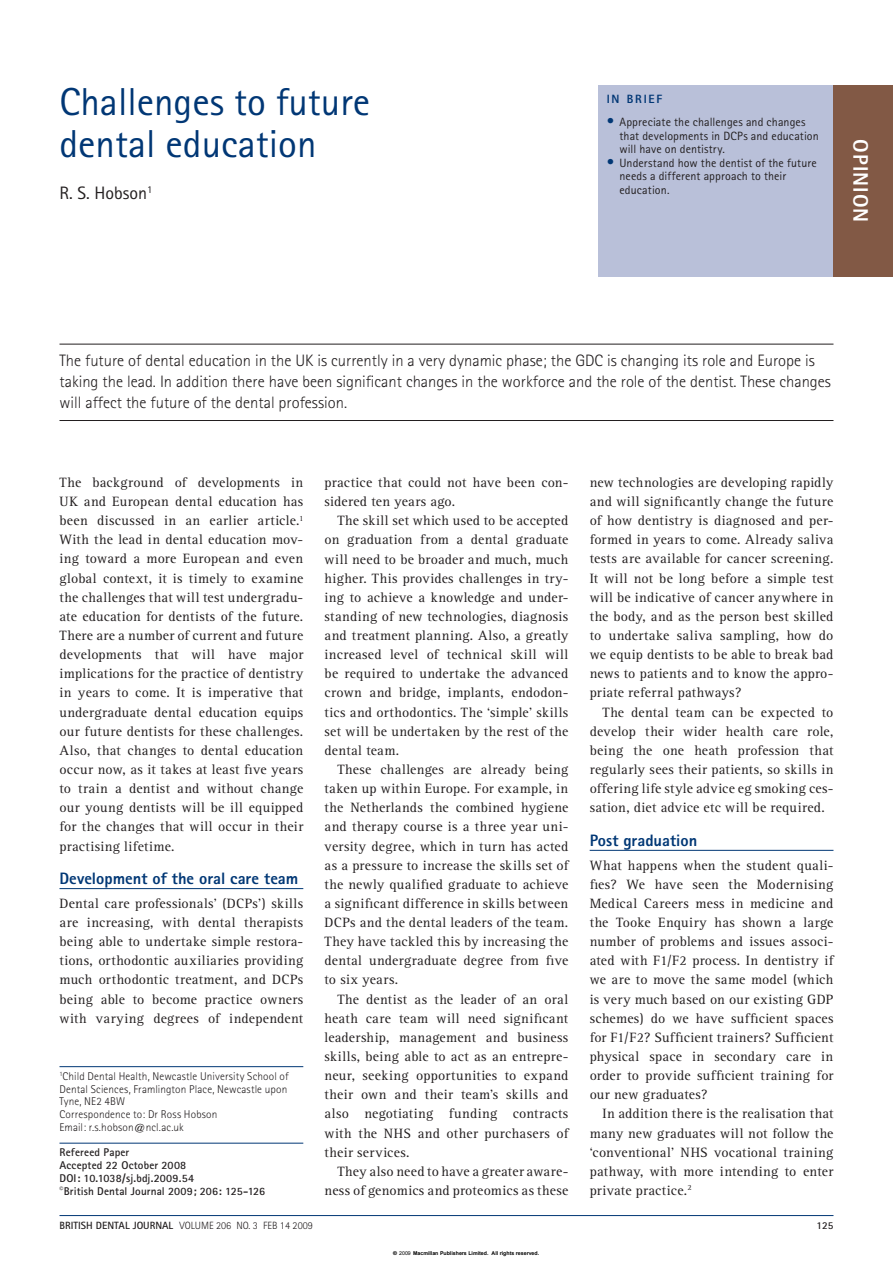
<style>
.page{position:relative;width:893px;height:1263px;background:#fff}
.page>*{position:absolute;margin:0;border:0;box-sizing:border-box;transform-origin:0 0}
.t1{font:39px/42px "Rotis Sans Serif";color:#013775}
.t2{font:800 21px "Rotis Sans Serif";letter-spacing:.05em;color:#fff}
.t3{font:18px "Rotis Sans Serif";color:#231f20}
.t4{font:300 16.5px/21px "Rotis Sans Serif";color:#231f20}
.t5{font:800 16.5px "Rotis Sans Serif";color:#013775}
.t6{font:13.95px/19.2px "Rotis Serif";letter-spacing:.02em;color:#231f20;text-align:justify}
.t7{font:12px/13.5px "Rotis Sans Serif";letter-spacing:.01em;color:#231f20}
.t8{font:800 12px "Rotis Sans Serif";letter-spacing:.15em;color:#013775}
.t9{font:300 11.25px/12.8px "Rotis Sans Serif";letter-spacing:.01em;color:#231f20}
.t10{font:700 11.25px/12.8px "Rotis Sans Serif";letter-spacing:.015em;color:#231f20}
.t11{font:300 10.5px "Rotis Sans Serif";color:#231f20}
.t12{font:700 10.5px "Rotis Sans Serif";color:#231f20}
.t13{font:700 5.25px "Arial";color:#000}
.s1{font-size:15px;color:#013775}
.s2{font-weight:700}
.s3{font-family:"Helvetica"}
.s4{font-weight:400}
</style>
<div class="page">
<hr style="left:59px;top:344px;width:774px;height:1px;background:#231f20">
<hr style="left:59px;top:420px;width:774px;height:1px;background:#231f20">
<hr style="left:59px;top:888px;width:244px;height:1px;background:#013775">
<hr style="left:590px;top:850px;width:243px;height:1px;background:#013775">
<hr style="left:59px;top:1066px;width:244px;height:1px;background:#013775">
<hr style="left:59px;top:1143px;width:244px;height:1px;background:#013775">
<hr style="left:59px;top:1215px;width:774px;height:1px;background:#013775">
<div style="left:598px;top:85px;width:295px;height:191px;background:#b9c0d9"></div>
<div style="left:833px;top:85px;width:60px;height:191px;background:#825945"></div>
<h1 class="t1" style="left:59px;top:85px;width:312px">Challenges to future dental education</h1>
<p class="t3" style="left:59px;top:187px;width:94px">R. S. Hobson<sup>1</sup></p>
<p class="t8" style="left:607px;top:94px;width:57px">IN BRIEF</p>
<p class="t7" style="left:619px;top:117px;width:201px;text-indent:-13px"><span class="s1">•</span> Appreciate the challenges and changes that developments in DCPs and education will have on dentistry.</p>
<p class="t7" style="left:619px;top:157px;width:199px;text-indent:-13px"><span class="s1">•</span> Understand how the dentist of the future needs a different approach to their education.</p>
<h2 class="t2" style="left:868px;top:139px;width:84px;rotate:90deg">OPINION</h2>
<p class="t4" style="left:59px;top:351px;width:773px">The future of dental education in the UK is currently in a very dynamic phase; the GDC is changing its role and Europe is taking the lead. In addition there have been significant changes in the workforce and the role of the dentist. These changes will affect the future of the dental profession.</p>
<p class="t6" style="left:59px;top:474px;width:245px">The background of developments in UK and European dental education has been discussed in an earlier article.<sup>1<br></sup>With the lead in dental education mov&shy;ing toward a more European and even global context, it is timely to examine the challenges that will test undergradu&shy;ate education for dentists of the future.<br>There are a number of current and future developments that will have major implications for the practice of dentistry in years to come. It is imperative that undergraduate dental education equips our future dentists for these challenges.<br>Also, that changes to dental education occur now, as it takes at least five years to train a dentist and without change our young dentists will be ill equipped for the changes that will occur in their practising lifetime.</p>
<p class="t5" style="left:59px;top:873px;width:240px">Development of the oral care team</p>
<p class="t6" style="left:59px;top:895px;width:245px">Dental care professionals’ (DCPs’) skills are increasing, with dental therapists being able to undertake simple restora&shy;tions, orthodontic auxiliaries providing much orthodontic treatment, and DCPs being able to become practice owners with varying degrees of independent</p>
<p class="t6" style="left:590px;top:474px;width:245px">new technologies are developing rapidly and will significantly change the future of how dentistry is diagnosed and per&shy;formed in years to come. Already saliva tests are available for cancer screening.<br>It will not be long before a simple test will be indicative of cancer anywhere in the body, and as the person best skilled to undertake saliva sampling, how do we equip dentists to be able to break bad news to patients and to know the appro&shy;priate referral pathways?</p>
<p class="t6" style="left:590px;top:704px;width:245px;text-indent:13px">The dental team can be expected to develop their wider health care role, being the one heath profession that regularly sees their patients, so skills in offering life style advice eg smoking ces&shy;sation, diet advice etc will be required.</p>
<p class="t5" style="left:590px;top:834px;width:109px">Post graduation</p>
<p class="t6" style="left:590px;top:857px;width:245px">What happens when the student quali&shy;fies? We have seen the Modernising Medical Careers mess in medicine and the Tooke Enquiry has shown a large number of problems and issues associ&shy;ated with F1/F2 process. In dentistry if we are to move the same model (which is very much based on our existing GDP schemes) do we have sufficient spaces for F1/F2? Sufficient trainers? Sufficient physical space in secondary care in order to provide sufficient training for our new graduates?</p>
<p class="t6" style="left:590px;top:1105px;width:245px;text-indent:13px">In addition there is the realisation that many new graduates will not follow the ‘conventional’ NHS vocational training pathway, with more intending to enter private practice.<sup>2</sup></p>
<p class="t6" style="left:325px;top:474px;width:245px">practice that could not have been con&shy;sidered ten years ago.</p>
<p class="t6" style="left:325px;top:512px;width:245px;text-indent:13px">The skill set which used to be accepted on graduation from a dental graduate will need to be broader and much, much higher. This provides challenges in try&shy;ing to achieve a knowledge and under&shy;standing of new technologies, diagnosis and treatment planning. Also, a greatly increased level of technical skill will be required to undertake the advanced crown and bridge, implants, endodon&shy;tics and orthodontics. The ‘simple’ skills set will be undertaken by the rest of the dental team.</p>
<p class="t6" style="left:325px;top:761px;width:245px;text-indent:13px">These challenges are already being taken up within Europe. For example, in the Netherlands the combined hygiene and therapy course is a three year uni&shy;versity degree, which in turn has acted as a pressure to increase the skills set of the newly qualified graduate to achieve a significant difference in skills between DCPs and the dental leaders of the team.<br>They have tackled this by increasing the dental undergraduate degree from five to six years.</p>
<p class="t6" style="left:325px;top:991px;width:245px;text-indent:13px">The dentist as the leader of an oral heath care team will need significant leadership, management and business skills, being able to act as an entrepre&shy;neur, seeking opportunities to expand their own and their team’s skills and also negotiating funding contracts with the NHS and other purchasers of their services.</p>
<p class="t6" style="left:325px;top:1163px;width:245px;text-align:right">They also need to have a greater aware&shy;ness of genomics and proteomics as these</p>
<p class="t9" style="left:59px;top:1071px;width:231px"><sup>1</sup>Child Dental Health, Newcastle University School of Dental Sciences, Framlington Place, Newcastle upon Tyne, NE2 4BW<br>Correspondence to: Dr Ross Hobson<br>Email: r.s.hobson@ncl.ac.uk</p>
<p class="t10" style="left:59px;top:1147px;width:207px">Refereed Paper<br>Accepted 22 October 2008<br>DOI: 10.1038/sj.bdj.2009.54<br><sup>©</sup>British Dental Journal 2009; 206: 125-126</p>
<p class="t11" style="left:59px;top:1221px;width:255px"><span class="s2">BRITISH DENTAL JOURNAL</span> VOLUME 206 NO. 3 FEB 14 2009</p>
<p class="t12" style="left:816px;top:1221px;width:18px">125</p>
<p class="t13" style="left:393px;top:1250px;width:148px"><span class="s3">©</span> <span class="s4">2009</span> Macmillan Publishers Limited. All rights reserved.</p>
</div>
